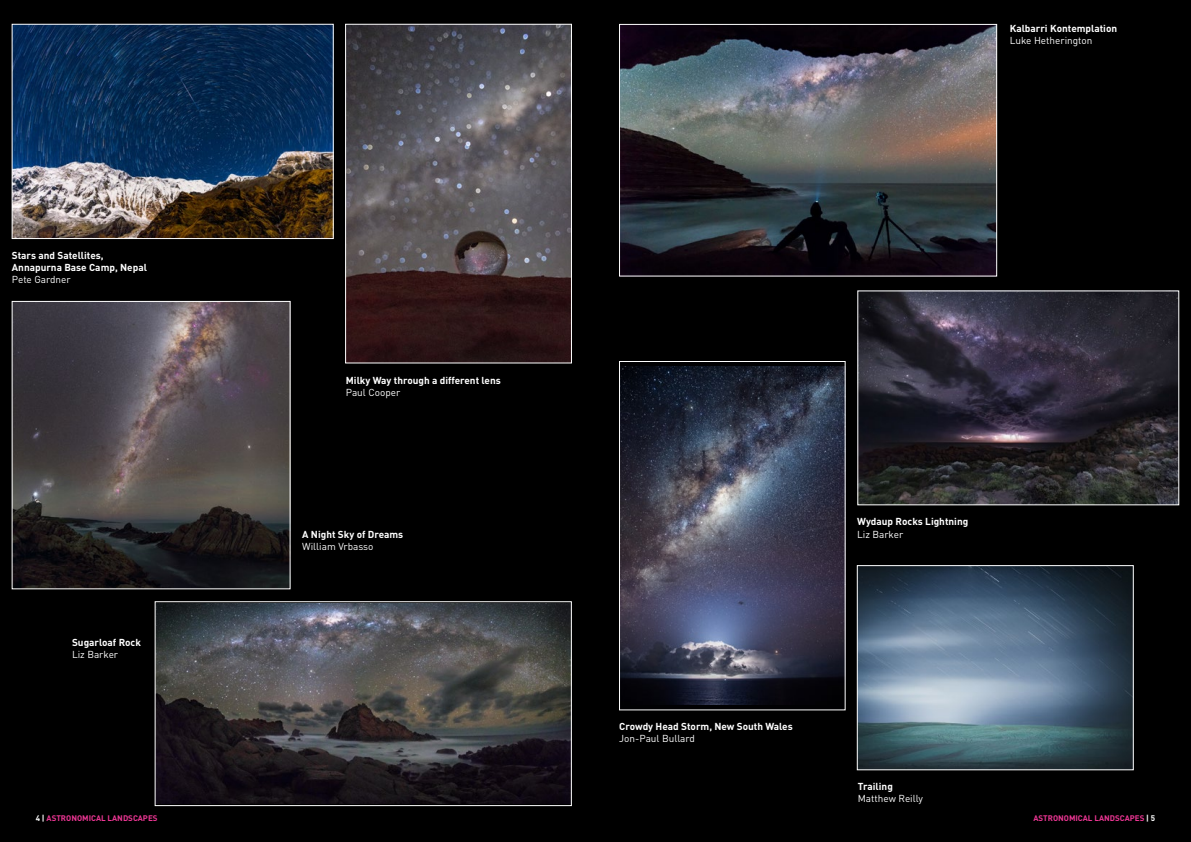
<style>
.page{position:relative;width:1191px;height:842px;background:#000}
.page>*{position:absolute;margin:0;border:0;box-sizing:border-box;transform-origin:0 0}
.t1{font:700 10px/12px "DIN";color:#fff}
.t2{font:10px "DIN";color:#fff}
.t3{font:700 8px "DIN";color:#ed3694}
.s1{color:#fff}
</style>
<div class="page">
<img style="left:14px;top:26px;width:317px;height:211px">
<div style="left:12px;top:24px;width:321px;height:215px;border:1px solid #fff"></div>
<img style="left:157px;top:604px;width:412px;height:200px">
<div style="left:155px;top:601px;width:416px;height:205px;border:1px solid #fff"></div>
<img style="left:347px;top:26px;width:223px;height:335px">
<div style="left:345px;top:24px;width:227px;height:339px;border:1px solid #fff"></div>
<img style="left:14px;top:303px;width:274px;height:284px">
<img style="left:859px;top:567px;width:272px;height:201px">
<div style="left:857px;top:565px;width:276px;height:205px;border:1px solid #fff"></div>
<img style="left:621px;top:26px;width:374px;height:248px">
<div style="left:619px;top:24px;width:378px;height:252px;border:1px solid #fff"></div>
<img style="left:859px;top:293px;width:318px;height:210px">
<div style="left:619px;top:361px;width:226px;height:349px;background:linear-gradient(to right,#010103,#010103)"></div>
<img style="left:621px;top:367px;width:222px;height:337px">
<div style="left:619px;top:361px;width:226px;height:349px;border:1px solid #fff"></div>
<p class="t1" style="left:12px;top:249px;width:136px">Stars and Satellites,<br>Annapurna Base Camp, Nepal</p>
<p class="t2" style="left:12px;top:273px;width:60px">Pete Gardner</p>
<p class="t1" style="left:72px;top:636px;width:70px">Sugarloaf Rock</p>
<p class="t2" style="left:72px;top:648px;width:48px">Liz Barker</p>
<p class="t1" style="left:1009px;top:22px;width:109px">Kalbarri Kontemplation</p>
<p class="t2" style="left:1009px;top:35px;width:84px">Luke Hetherington</p>
<p class="t1" style="left:346px;top:373px;width:156px">Milky Way through a different lens</p>
<p class="t2" style="left:346px;top:386px;width:56px">Paul Cooper</p>
<p class="t1" style="left:302px;top:527px;width:102px">A Night Sky of Dreams</p>
<p class="t2" style="left:302px;top:540px;width:73px">William Vrbasso</p>
<p class="t1" style="left:857px;top:515px;width:113px">Wydaup Rocks Lightning</p>
<p class="t2" style="left:857px;top:528px;width:48px">Liz Barker</p>
<p class="t1" style="left:619px;top:720px;width:175px">Crowdy Head Storm, New South Wales</p>
<p class="t2" style="left:619px;top:733px;width:77px">Jon-Paul Bullard</p>
<p class="t1" style="left:857px;top:780px;width:37px">Trailing</p>
<p class="t2" style="left:857px;top:792px;width:67px">Matthew Reilly</p>
<p class="t3" style="left:36px;top:813px;width:123px"><span class="s1">4 |</span> ASTRONOMICAL LANDSCAPES</p>
<p class="t3" style="left:1033px;top:813px;width:123px">ASTRONOMICAL LANDSCAPES <span class="s1">| 5</span></p>
</div>
